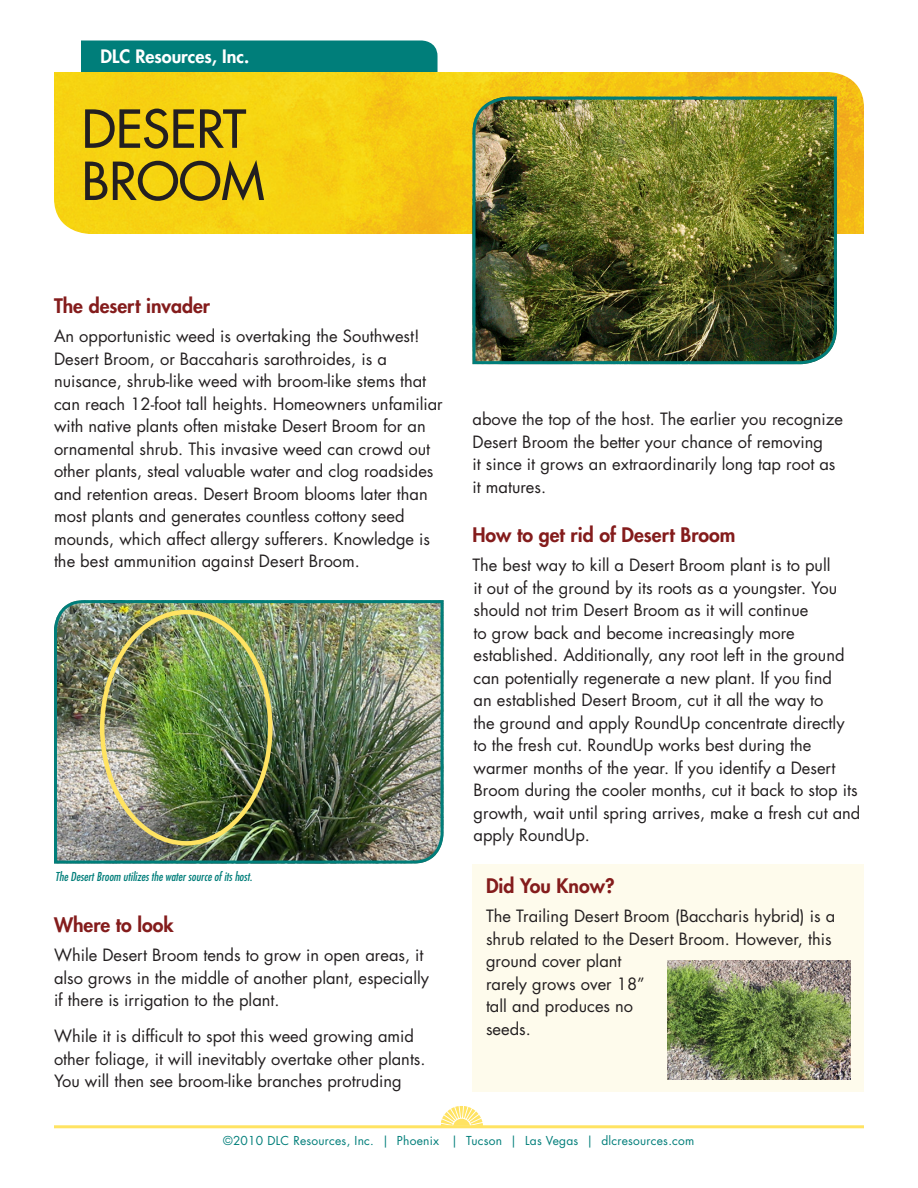
<style>
.page{position:relative;width:918px;height:1188px;background:#fff}
.page>*{position:absolute;margin:0;border:0;box-sizing:border-box;transform-origin:0 0}
.t1{font:500 51px "Futura Std";color:#231f20}
.Headline{font:800 19.5px "Futura Std";color:#841c1c}
.t2{font:800 18px "Futura Std";color:#fff}
.Body_Text{font:16.5px/22.5px "Futura Std";color:#231f20}
.t3{font:12px "Futura Std";letter-spacing:.02em;color:#007e7a}
.t4{font:italic condensed 12px "Futura Std";color:#007e7a}
</style>
<div class="page">
<div style="left:472px;top:864px;width:392px;height:227px;background:#fefbec"></div>
<div style="left:81px;top:40px;width:357px;height:32px;background:#007e7a"></div>
<svg style="left:162px;top:1106px;width:597px;height:23px"></svg>
<img style="left:54px;top:72px;width:810px;height:162px">
<img style="left:471px;top:95px;width:367px;height:270px">
<hr style="left:54px;top:1125px;width:810px;height:3px;background:#ffe362">
<img style="left:54px;top:600px;width:390px;height:264px">
<div style="left:100px;top:610px;width:173px;height:236px;border:4px solid #ffe362;border-radius:50%"></div>
<img style="left:667px;top:960px;width:183px;height:119px">
<p class="t2" style="left:101px;top:45px;width:150px">DLC Resources, Inc.</p>
<p class="t1" style="left:82px;top:97px;width:166px">DESERT</p>
<p class="t1" style="left:82px;top:149px;width:184px">BROOM</p>
<p class="Headline" style="left:54px;top:294px;width:158px">The desert invader</p>
<p class="Body_Text" style="left:54px;top:325px;width:390px">An opportunistic weed is overtaking the Southwest!<br>Desert Broom, or Baccaharis sarothroides, is a nuisance, shrub-like weed with broom-like stems that can reach 12-foot tall heights. Homeowners unfamiliar with native plants often mistake Desert Broom for an ornamental shrub. This invasive weed can crowd out other plants, steal valuable water and clog roadsides and retention areas. Desert Broom blooms later than most plants and generates countless cottony seed mounds, which affect allergy sufferers. Knowledge is the best ammunition against Desert Broom.</p>
<p class="t4" style="left:55px;top:869px;width:199px">The Desert Broom utilizes the water source of its host.</p>
<p class="Headline" style="left:54px;top:912px;width:121px">Where to look</p>
<p class="Body_Text" style="left:54px;top:944px;width:377px">While Desert Broom tends to grow in open areas, it also grows in the middle of another plant, especially if there is irrigation to the plant.</p>
<p class="Body_Text" style="left:54px;top:1025px;width:373px">While it is difficult to spot this weed growing amid other foliage, it will inevitably overtake other plants.<br>You will then see broom-like branches protruding</p>
<p class="Body_Text" style="left:472px;top:408px;width:372px">above the top of the host. The earlier you recognize Desert Broom the better your chance of removing<br>it since it grows an extraordinarily long tap root as it matures.</p>
<p class="Headline" style="left:472px;top:522px;width:265px">How to get rid of Desert Broom</p>
<p class="Body_Text" style="left:472px;top:554px;width:389px">The best way to kill a Desert Broom plant is to pull<br>it out of the ground by its roots as a youngster. You should not trim Desert Broom as it will continue<br>to grow back and become increasingly more established. Additionally, any root left in the ground can potentially regenerate a new plant. If you find<br>an established Desert Broom, cut it all the way to<br>the ground and apply RoundUp concentrate directly to the fresh cut. RoundUp works best during the warmer months of the year. If you identify a Desert Broom during the cooler months, cut it back to stop its growth, wait until spring arrives, make a fresh cut and apply RoundUp.</p>
<p class="Headline" style="left:486px;top:874px;width:130px">Did You Know?</p>
<p class="Body_Text" style="left:486px;top:905px;width:351px">The Trailing Desert Broom (Baccharis hybrid) is a shrub related to the Desert Broom. However, this ground cover plant<br>rarely grows over 18”<br>tall and produces no<br>seeds.</p>
<p class="t3" style="left:223px;top:1133px;width:473px">©2010 DLC Resources, Inc. | Phoenix | Tucson | Las Vegas | dlcresources.com</p>
</div>
